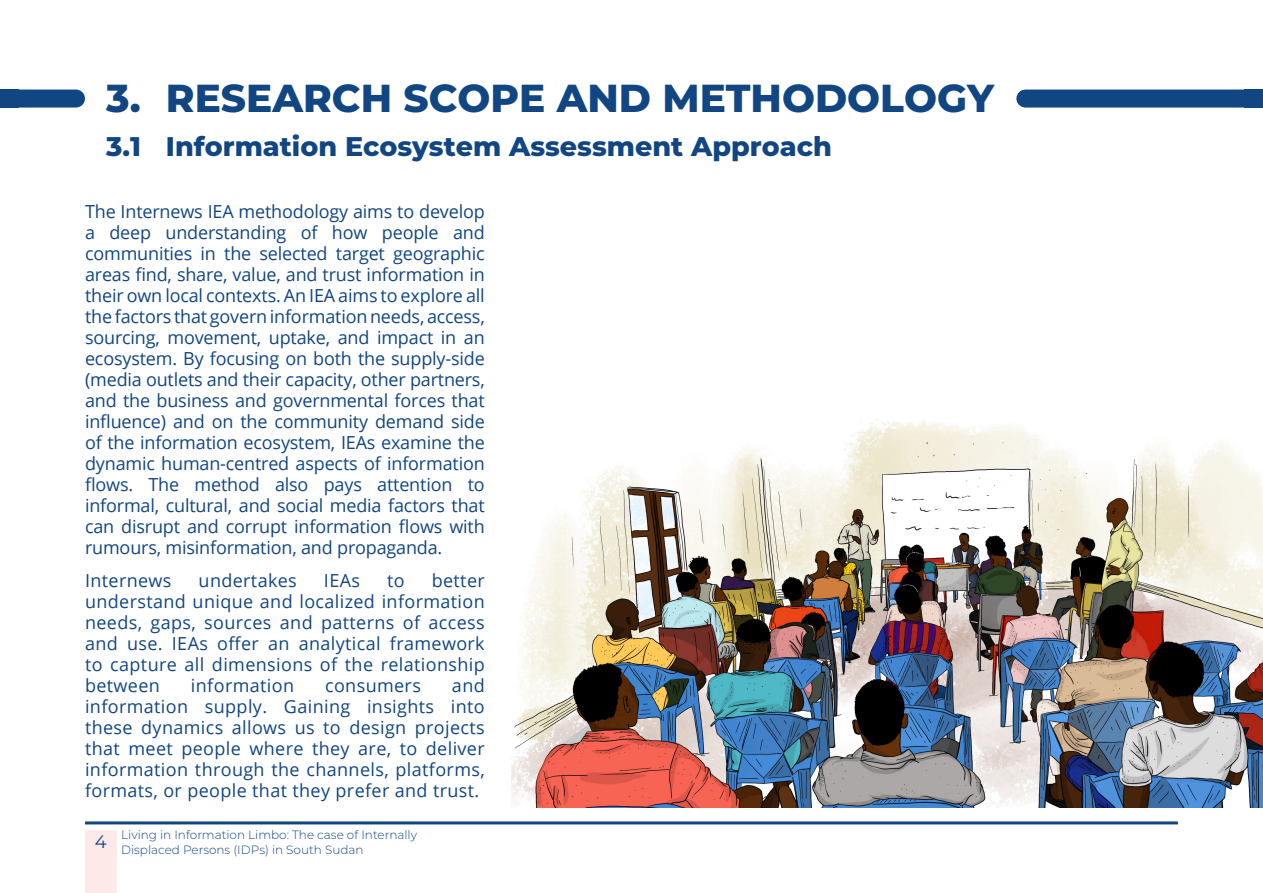
<style>
.page{position:relative;width:1263px;height:893px;background:#fff}
.page>*{position:absolute;margin:0;border:0;box-sizing:border-box;transform-origin:0 0}
.t1{font:800 39px "Montserrat";color:#114682}
.t2{font:800 27px "Montserrat";color:#114682}
.t3{font:18px/21px "Open Sans";letter-spacing:.02em;color:#114682;text-align:justify}
.t4{font:18px "Montserrat";color:#114682}
.t5{font:300 12px/14.4px "Montserrat";color:#114682}
</style>
<div class="page">
<div style="left:85px;top:830px;width:31px;height:63px;background:#fdeae8"></div>
<hr style="left:85px;top:821px;width:1093px;height:3px;background:#114682">
<img style="left:512px;top:419px;width:751px;height:389px">
<div style="left:9px;top:90px;width:67px;height:18px;background:#114682"></div>
<div style="left:0;top:90px;width:18px;height:18px;background:#114682"></div>
<div style="left:1025px;top:90px;width:229px;height:18px;background:#114682"></div>
<div style="left:1245px;top:90px;width:18px;height:18px;background:#114682"></div>
<p class="t1" style="left:106px;top:70px;width:889px">3. RESEARCH SCOPE AND METHODOLOGY</p>
<p class="t2" style="left:106px;top:127px;width:727px">3.1 Information Ecosystem Assessment Approach</p>
<p class="t3" style="left:85px;top:200px;width:401px">The Internews IEA methodology aims to develop a deep understanding of how people and communities in the selected target geographic areas find, share, value, and trust information in their own local contexts. An IEA aims to explore all the factors that govern information needs, access, sourcing, movement, uptake, and impact in an ecosystem. By focusing on both the supply-side (media outlets and their capacity, other partners, and the business and governmental forces that influence) and on the community demand side of the information ecosystem, IEAs examine the dynamic human-centred aspects of information flows. The method also pays attention to informal, cultural, and social media factors that can disrupt and corrupt information flows with rumours, misinformation, and propaganda.</p>
<p class="t3" style="left:85px;top:569px;width:88px">Internews</p>
<p class="t3" style="left:199px;top:569px;width:100px">undertakes</p>
<p class="t3" style="left:324px;top:569px;width:38px">IEAs</p>
<p class="t3" style="left:387px;top:569px;width:19px">to</p>
<p class="t3" style="left:85px;top:569px;width:401px;text-indent:347px">better understand unique and localized information needs, gaps, sources and patterns of access and use. IEAs offer an analytical framework to capture all dimensions of the relationship between</p>
<p class="t3" style="left:191px;top:674px;width:105px">information</p>
<p class="t3" style="left:325px;top:674px;width:97px">consumers</p>
<p class="t3" style="left:85px;top:674px;width:401px;text-indent:367px">and information supply. Gaining insights into these dynamics allows us to design projects that meet people where they are, to deliver information through the channels, platforms, formats, or people that they prefer and trust.</p>
<p class="t4" style="left:95px;top:829px;width:13px">4</p>
<p class="t5" style="left:121px;top:827px;width:297px">Living in Information Limbo: The case of Internally<br>Displaced Persons (IDPs) in South Sudan</p>
</div>
